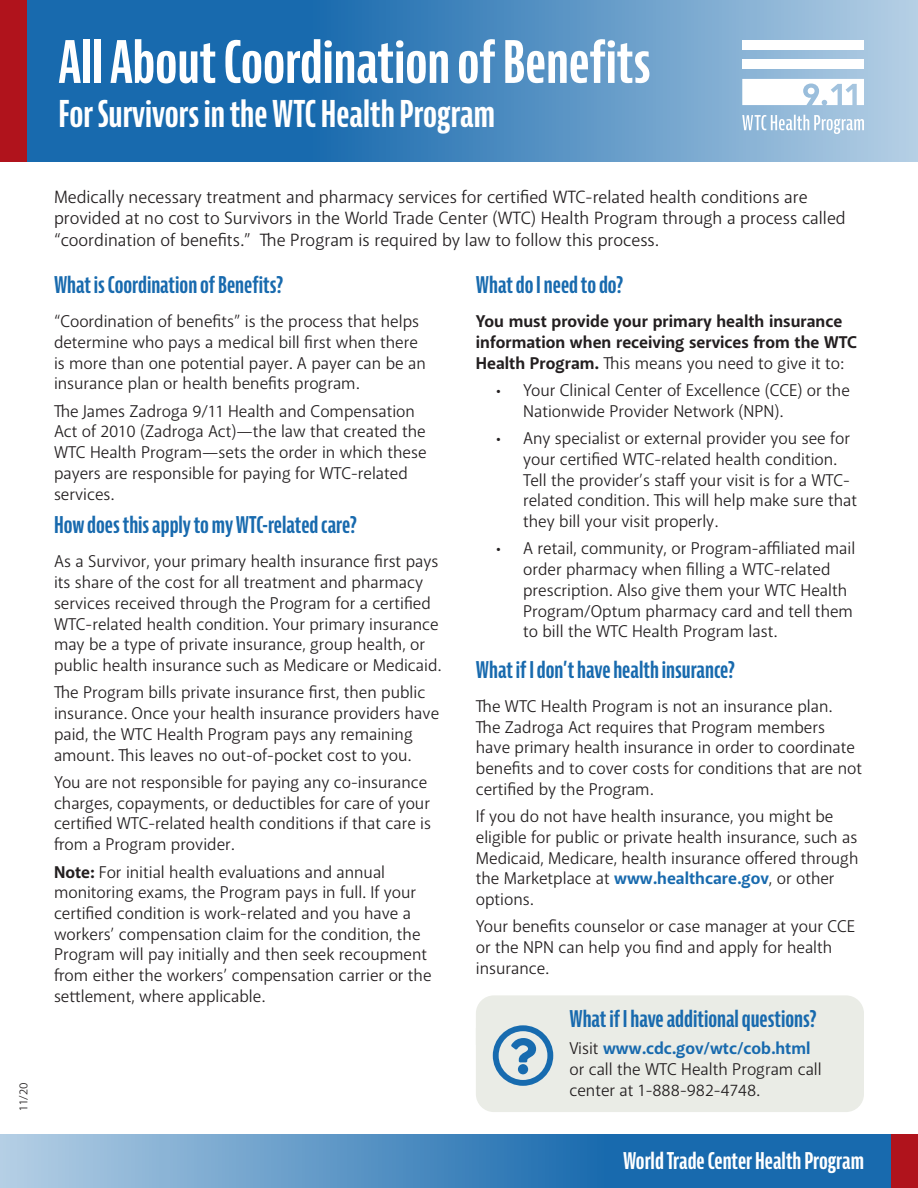
<style>
.page{position:relative;width:918px;height:1188px;background:#fff}
.page>*{position:absolute;margin:0;border:0;box-sizing:border-box;transform-origin:0 0}
.Main_Title{font:700 extra-condensed 57px "Bernina Sans";color:#fff}
.Sub_Title{font:700 extra-condensed 36px "Bernina Sans";color:#fff}
.Header_2{font:700 extra-condensed 22.5px "Bernina Sans";color:#186aae}
.Header_4_-Gray_Shadi{font:700 extra-condensed 22.5px "Bernina Sans";color:#186aae}
.t1{font:700 extra-condensed 22.5px "Bernina Sans";color:#fff}
.Main_Body-span_colum{font:18px/21.6px "Akagi Pro";color:#231f20}
.Body_Text_-_1_column{font:17.25px/20.7px "Akagi Pro";color:#231f20}
.Body_Text_-_1_column-2{font:700 17.25px/20.7px "Akagi Pro";color:#231f20}
.Body_Text_Gray_Box{font:17.25px/20.7px "Akagi Pro";color:#231f20}
.t2{font:12px "Akagi Pro";color:#231f20}
.s1{font-weight:700}
.s2{font-weight:400}
.s3{font-weight:700;color:#186aae}
</style>
<div class="page">
<div style="left:0;top:0;width:27px;height:162px;background:#b0131c"></div>
<svg style="left:27px;top:0;width:891px;height:162px;background:#498abf"></svg>
<div style="left:742px;top:59px;width:122px;height:10px;background:#fff"></div>
<div style="left:742px;top:40px;width:122px;height:10px;background:#fff"></div>
<svg style="left:742px;top:79px;width:122px;height:26px"></svg>
<svg style="left:742px;top:115px;width:122px;height:19px"></svg>
<div style="left:891px;top:1134px;width:27px;height:54px;background:#b0131c"></div>
<svg style="left:0;top:1134px;width:891px;height:54px;background:#4d8cc0"></svg>
<div style="left:476px;top:995px;width:388px;height:50px;background:#eaece6"></div>
<div style="left:476px;top:1025px;width:388px;height:87px;background:#eaece6"></div>
<p class="t2" style="left:16px;top:1111px;width:29px;rotate:-90deg">11/20</p>
<h1 class="Main_Title" style="left:59px;top:29px;width:594px">All About Coordination of Benefits</h1>
<h2 class="Sub_Title" style="left:59px;top:93px;width:438px">For Survivors in the WTC Health Program</h2>
<p class="Main_Body-span_colum" style="left:54px;top:186px;width:793px">Medically necessary treatment and pharmacy services for certified WTC-related health conditions are provided at no cost to Survivors in the World Trade Center (WTC) Health Program through a process called “coordination of benefits.” The Program is required by law to follow this process.</p>
<h2 class="Header_2" style="left:54px;top:272px;width:231px">What is Coordination of Benefits?</h2>
<p class="Body_Text_-_1_column" style="left:54px;top:311px;width:373px">“Coordination of benefits” is the process that helps determine who pays a medical bill first when there is more than one potential payer. A payer can be an insurance plan or health benefits program.</p>
<p class="Body_Text_-_1_column" style="left:54px;top:401px;width:374px">The James Zadroga 9/11 Health and Compensation Act of 2010 (Zadroga Act)—the law that created the WTC Health Program—sets the order in which these payers are responsible for paying for WTC-related services.</p>
<h2 class="Header_2" style="left:54px;top:512px;width:304px">How does this apply to my WTC-related care?</h2>
<p class="Body_Text_-_1_column" style="left:54px;top:552px;width:389px">As a Survivor, your primary health insurance first pays its share of the cost for all treatment and pharmacy services received through the Program for a certified WTC-related health condition. Your primary insurance may be a type of private insurance, group health, or public health insurance such as Medicare or Medicaid.</p>
<p class="Body_Text_-_1_column" style="left:54px;top:682px;width:387px">The Program bills private insurance first, then public insurance. Once your health insurance providers have paid, the WTC Health Program pays any remaining amount. This leaves no out-of-pocket cost to you.</p>
<p class="Body_Text_-_1_column" style="left:54px;top:772px;width:379px">You are not responsible for paying any co-insurance charges, copayments, or deductibles for care of your certified WTC-related health conditions if that care is from a Program provider.</p>
<p class="Body_Text_-_1_column" style="left:54px;top:862px;width:379px"><span class="s1">Note:</span> For initial health evaluations and annual monitoring exams, the Program pays in full. If your certified condition is work-related and you have a workers’ compensation claim for the condition, the Program will pay initially and then seek recoupment from either the workers’ compensation carrier or the settlement, where applicable.</p>
<h2 class="Header_2" style="left:476px;top:272px;width:149px">What do I need to do?</h2>
<p class="Body_Text_-_1_column-2" style="left:476px;top:311px;width:383px">You must provide your primary health insurance information when receiving services from the WTC<br>Health Program. <span class="s2">This means you need to give it to:</span></p>
<p class="Body_Text_-_1_column" style="left:523px;top:380px;width:328px;text-indent:-27px">• Your Clinical Center of Excellence (CCE) or the<br>Nationwide Provider Network (NPN).</p>
<p class="Body_Text_-_1_column" style="left:523px;top:428px;width:336px;text-indent:-27px">• Any specialist or external provider you see for your certified WTC-related health condition.<br>Tell the provider’s staff your visit is for a WTC&shy;related condition. This will help make sure that they bill your visit properly.</p>
<p class="Body_Text_-_1_column" style="left:523px;top:538px;width:334px;text-indent:-27px">• A retail, community, or Program-affiliated mail order pharmacy when filling a WTC-related prescription. Also give them your WTC Health Program/Optum pharmacy card and tell them to bill the WTC Health Program last.</p>
<h2 class="Header_2" style="left:476px;top:657px;width:261px">What if I don’t have health insurance?</h2>
<p class="Body_Text_-_1_column" style="left:476px;top:696px;width:388px">The WTC Health Program is not an insurance plan.<br>The Zadroga Act requires that Program members have primary health insurance in order to coordinate benefits and to cover costs for conditions that are not certified by the Program.</p>
<p class="Body_Text_-_1_column" style="left:476px;top:806px;width:384px">If you do not have health insurance, you might be eligible for public or private health insurance, such as Medicaid, Medicare, health insurance offered through the Marketplace at <span class="s3">www.healthcare.gov</span>, or other options.</p>
<p class="Body_Text_-_1_column" style="left:476px;top:916px;width:381px">Your benefits counselor or case manager at your CCE or the NPN can help you find and apply for health insurance.</p>
<h2 class="Header_4_-Gray_Shadi" style="left:569px;top:1006px;width:249px">What if I have additional questions?</h2>
<p class="Body_Text_Gray_Box" style="left:569px;top:1039px;width:254px">Visit <span class="s3">www.cdc.gov/wtc/cob.html </span>or call the WTC Health Program call center at 1-888-982-4748.</p>
<h3 class="t1" style="left:623px;top:1148px;width:242px">World Trade Center Health Program</h3>
</div>
